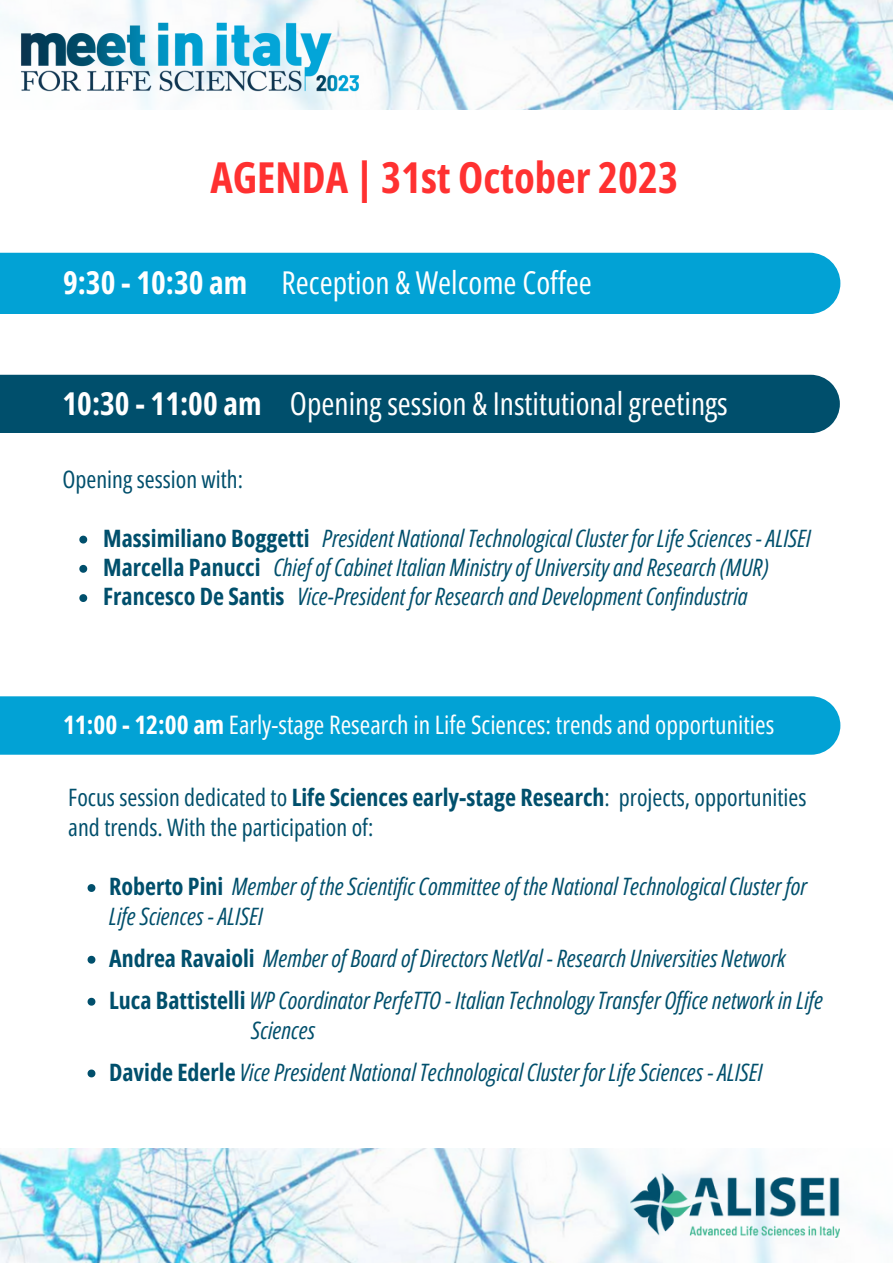
<style>
.page{position:relative;width:893px;height:1264px;background:#fff}
.page>*{position:absolute;margin:0;border:0;box-sizing:border-box;transform-origin:0 0}
.t1{font:700 42.6px "Open Sans Condensed";color:#ff3131}
.t2{font:31.5px "Open Sans Condensed";color:#fff}
.t3{font:25.5px "Open Sans Condensed";color:#fff}
.t4{font:italic 24px/29.7px "Open Sans Condensed";color:#004f6c}
.t5{font:24px/29.7px "Open Sans Condensed";color:#004f6c}
.s1{font-weight:700}
.s2{font-weight:700;font-style:normal}
</style>
<div class="page">
<img style="left:127px;top:0;width:765px;height:109px">
<img style="left:0;top:5px;width:379px;height:104px">
<img style="left:0;top:1148px;width:892px;height:114px">
<img style="left:630px;top:1173px;width:209px;height:64px">
<div style="left:0;top:253px;width:840px;height:61px;background:#02a2d5"></div>
<div style="left:0;top:375px;width:839px;height:58px;background:#004f6c"></div>
<svg style="left:79px;top:535px;width:8px;height:8px"></svg>
<svg style="left:79px;top:565px;width:8px;height:7px"></svg>
<svg style="left:79px;top:594px;width:8px;height:8px"></svg>
<div style="left:0;top:696px;width:840px;height:58px;background:#02a2d5"></div>
<svg style="left:88px;top:884px;width:7px;height:8px"></svg>
<svg style="left:88px;top:955px;width:7px;height:8px"></svg>
<svg style="left:88px;top:997px;width:7px;height:8px"></svg>
<svg style="left:88px;top:1069px;width:7px;height:8px"></svg>
<p class="t1" style="left:210px;top:147px;width:469px">AGENDA | 31st October 2023</p>
<p class="t2" style="left:63px;top:260px;width:530px"><span class="s1">9:30 - 10:30 am</span> Reception &amp; Welcome Coffee</p>
<p class="t2" style="left:62px;top:381px;width:666px"><span class="s1">10:30 - 11:00 am</span> Opening session &amp; Institutional greetings</p>
<p class="t5" style="left:62px;top:464px;width:182px">Opening session with:</p>
<p class="t4" style="left:103px;top:522px;width:709px"><span class="s2">Massimiliano Boggetti</span> President National Technological Cluster for Life Sciences - ALISEI</p>
<p class="t4" style="left:103px;top:552px;width:667px"><span class="s2">Marcella Panucci</span> Chief of Cabinet Italian Ministry of University and Research (MUR)</p>
<p class="t4" style="left:103px;top:581px;width:646px"><span class="s2">Francesco De Santis</span> Vice-President for Research and Development Confindustria</p>
<p class="t3" style="left:63px;top:706px;width:712px"><span class="s1">11:00 - 12:00 am</span> Early-stage Research in Life Sciences: trends and opportunities</p>
<p class="t5" style="left:68px;top:782px;width:739px">Focus session dedicated to <span class="s1">Life Sciences early-stage Research</span>: projects, opportunities and trends. With the participation of:</p>
<p class="t4" style="left:109px;top:871px;width:699px"><span class="s2">Roberto Pini</span> Member of the Scientific Committee of the National Technological Cluster for<br>Life Sciences - ALISEI</p>
<p class="t4" style="left:109px;top:943px;width:678px"><span class="s2">Andrea Ravaioli</span> Member of Board of Directors NetVal - Research Universities Network</p>
<p class="t4" style="left:109px;top:985px;width:715px"><span class="s2">Luca Battistelli</span> WP Coordinator PerfeTTO - Italian Technology Transfer Of ice network in Life</p>
<p class="t4" style="left:251px;top:1014px;width:65px">Sciences</p>
<p class="t4" style="left:109px;top:1056px;width:655px"><span class="s2">Davide Ederle</span> Vice President National Technological Cluster for Life Sciences - ALISEI</p>
</div>
